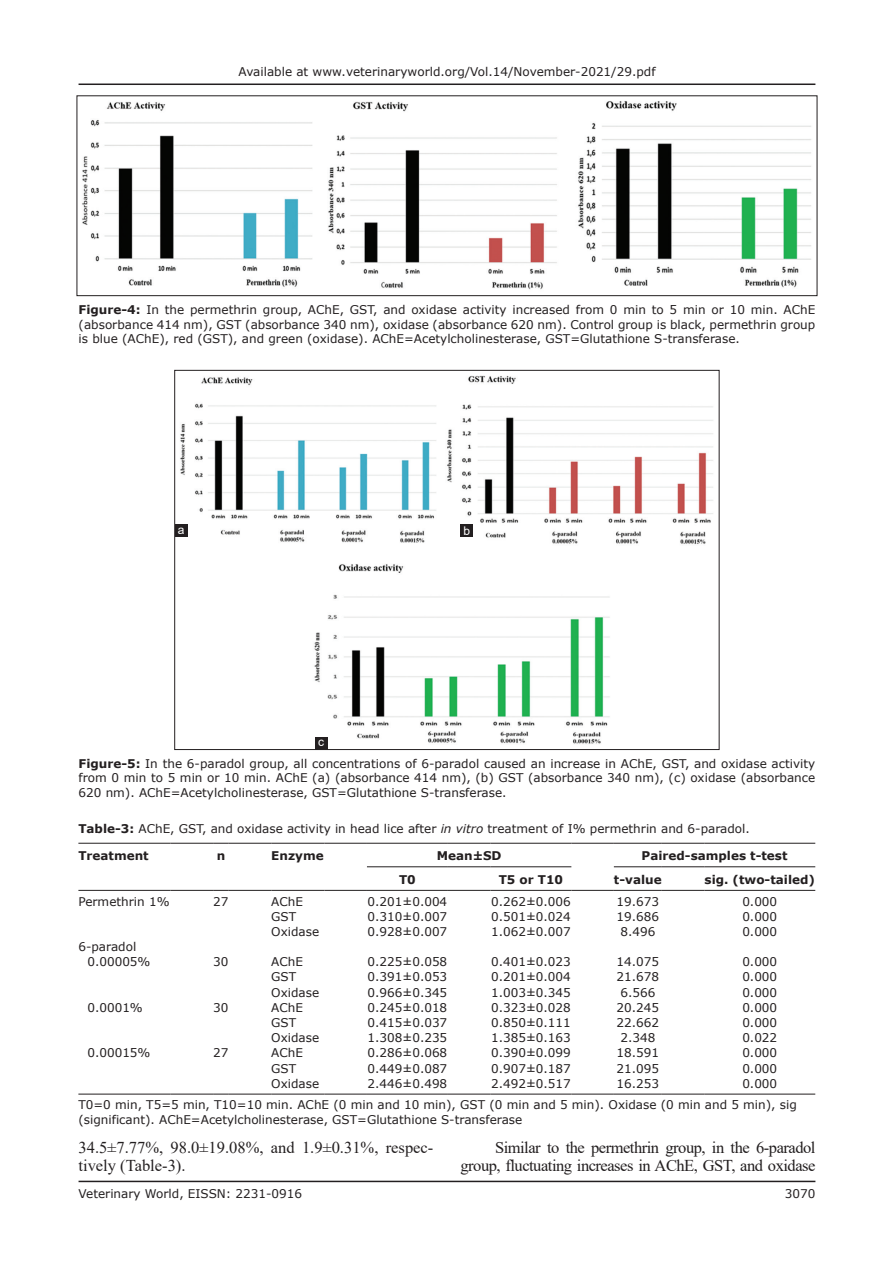
<style>
.page{position:relative;width:894px;height:1263px;background:#fff}
.page>*{position:absolute;margin:0;border:0;box-sizing:border-box;transform-origin:0 0}
.TX{font:16.5px/18.3px "Times New Roman";letter-spacing:-.03em;color:#231f20;text-align:right}
.TX-2{font:16.5px/18.3px "Times New Roman";color:#231f20}
.FGC{font:12px/14.5px "Verdana";color:#231f20;text-align:justify}
.TB{font:12px "Verdana";color:#231f20}
.TFN{font:12px/14.5px "Verdana";color:#231f20}
.TT{font:12px "Verdana";color:#231f20}
.TCH{font:700 12px "Verdana";color:#231f20}
.TBL{font:12px "Verdana";color:#231f20}
.LABEL{font:12px "Arial";color:#fff}
.s1{font-weight:700}
.s2{font-style:italic}
</style>
<div class="page">
<hr style="left:78px;top:1180px;width:737px;height:2px;background:#231f20">
<hr style="left:78px;top:83px;width:737px;height:2px;background:#231f20">
<hr style="left:78px;top:1093px;width:92px;height:1px;background:#231f20">
<hr style="left:170px;top:1093px;width:43px;height:1px;background:#231f20">
<svg style="left:213px;top:1093px;width:16px;height:1px"></svg>
<hr style="left:229px;top:1093px;width:42px;height:1px;background:#231f20">
<hr style="left:271px;top:1093px;width:53px;height:1px;background:#231f20">
<hr style="left:324px;top:1093px;width:43px;height:1px;background:#231f20">
<hr style="left:367px;top:1093px;width:81px;height:1px;background:#231f20">
<hr style="left:448px;top:1093px;width:42px;height:1px;background:#231f20">
<hr style="left:490px;top:1093px;width:81px;height:1px;background:#231f20">
<hr style="left:571px;top:1093px;width:42px;height:1px;background:#231f20">
<hr style="left:613px;top:1093px;width:48px;height:1px;background:#231f20">
<hr style="left:661px;top:1093px;width:43px;height:1px;background:#231f20">
<hr style="left:704px;top:1093px;width:111px;height:1px;background:#231f20">
<hr style="left:78px;top:843px;width:92px;height:1px;background:#231f20">
<hr style="left:170px;top:843px;width:43px;height:1px;background:#231f20">
<hr style="left:78px;top:890px;width:92px;height:1px;background:#231f20">
<hr style="left:170px;top:890px;width:43px;height:1px;background:#231f20">
<svg style="left:213px;top:843px;width:16px;height:1px"></svg>
<hr style="left:229px;top:843px;width:42px;height:1px;background:#231f20">
<svg style="left:213px;top:890px;width:16px;height:1px"></svg>
<hr style="left:229px;top:890px;width:42px;height:1px;background:#231f20">
<hr style="left:271px;top:843px;width:53px;height:1px;background:#231f20">
<hr style="left:324px;top:843px;width:43px;height:1px;background:#231f20">
<hr style="left:271px;top:890px;width:53px;height:1px;background:#231f20">
<hr style="left:324px;top:890px;width:43px;height:1px;background:#231f20">
<hr style="left:367px;top:843px;width:81px;height:1px;background:#231f20">
<hr style="left:448px;top:843px;width:42px;height:1px;background:#231f20">
<hr style="left:490px;top:843px;width:81px;height:1px;background:#231f20">
<hr style="left:613px;top:843px;width:48px;height:1px;background:#231f20">
<hr style="left:661px;top:843px;width:43px;height:1px;background:#231f20">
<hr style="left:704px;top:843px;width:111px;height:1px;background:#231f20">
<hr style="left:367px;top:890px;width:81px;height:1px;background:#231f20">
<hr style="left:448px;top:890px;width:42px;height:1px;background:#231f20">
<hr style="left:490px;top:890px;width:81px;height:1px;background:#231f20">
<hr style="left:613px;top:890px;width:48px;height:1px;background:#231f20">
<hr style="left:661px;top:890px;width:43px;height:1px;background:#231f20">
<hr style="left:704px;top:890px;width:111px;height:1px;background:#231f20">
<hr style="left:571px;top:843px;width:42px;height:1px;background:#231f20">
<hr style="left:571px;top:890px;width:42px;height:1px;background:#231f20">
<hr style="left:613px;top:866px;width:48px;height:1px;background:#231f20">
<hr style="left:661px;top:866px;width:43px;height:1px;background:#231f20">
<hr style="left:704px;top:866px;width:111px;height:1px;background:#231f20">
<hr style="left:367px;top:866px;width:81px;height:1px;background:#231f20">
<hr style="left:448px;top:866px;width:42px;height:1px;background:#231f20">
<hr style="left:490px;top:866px;width:81px;height:1px;background:#231f20">
<img style="left:82px;top:101px;width:729px;height:189px">
<div style="left:77px;top:96px;width:739px;height:200px;border:1px solid #231f20"></div>
<img style="left:180px;top:375px;width:533px;height:372px">
<div style="left:314px;top:737px;width:13px;height:12px;background:#231f20"></div>
<div style="left:460px;top:524px;width:13px;height:13px;background:#231f20"></div>
<div style="left:175px;top:524px;width:12px;height:13px;background:#231f20"></div>
<p class="FGC" style="left:238px;top:64px;width:418px">Available at www.veterinaryworld.org/Vol.14/November-2021/29.pdf</p>
<p class="FGC" style="left:79px;top:302px;width:738px"><span class="s1">Figure-4:</span> In the permethrin group, AChE, GST, and oxidase activity increased from 0 min to 5 min or 10 min. AChE (absorbance 414 nm), GST (absorbance 340 nm), oxidase (absorbance 620 nm). Control group is black, permethrin group is blue (AChE), red (GST), and green (oxidase). AChE=Acetylcholinesterase, GST=Glutathione S-transferase.</p>
<p class="LABEL" style="left:178px;top:521px;width:8px">a</p>
<p class="LABEL" style="left:463px;top:522px;width:8px">b</p>
<p class="LABEL" style="left:318px;top:734px;width:7px">c</p>
<p class="FGC" style="left:78px;top:756px;width:738px"><span class="s1">Figure-5:</span> In the 6-paradol group, all concentrations of 6-paradol caused an increase in AChE, GST, and oxidase activity from 0 min to 5 min or 10 min. AChE (a) (absorbance 414 nm), (b) GST (absorbance 340 nm), (c) oxidase (absorbance 620 nm). AChE=Acetylcholinesterase, GST=Glutathione S-transferase.</p>
<p class="TT" style="left:78px;top:820px;width:672px"><span class="s1">Table-3:</span> AChE, GST, and oxidase activity in head lice after <span class="s2">in vitro</span> treatment of I% permethrin and 6‑paradol.</p>
<p class="TCH" style="left:78px;top:847px;width:72px">Treatment</p>
<p class="TCH" style="left:216px;top:847px;width:10px">n</p>
<p class="TCH" style="left:271px;top:847px;width:54px">Enzyme</p>
<p class="TCH" style="left:436px;top:847px;width:66px">Mean±SD</p>
<p class="TCH" style="left:641px;top:847px;width:147px">Paired‑samples t‑test</p>
<p class="TCH" style="left:399px;top:871px;width:18px">T0</p>
<p class="TCH" style="left:498px;top:871px;width:66px">T5 or T10</p>
<p class="TCH" style="left:613px;top:871px;width:49px">t‑value</p>
<p class="TCH" style="left:704px;top:871px;width:112px">sig. (two‑tailed)</p>
<p class="TB" style="left:78px;top:893px;width:93px">Permethrin 1%</p>
<p class="TB" style="left:213px;top:893px;width:17px">27</p>
<p class="TB" style="left:271px;top:893px;width:33px">AChE</p>
<p class="TB" style="left:367px;top:893px;width:81px">0.201±0.004</p>
<p class="TB" style="left:491px;top:893px;width:81px">0.262±0.006</p>
<p class="TB" style="left:616px;top:893px;width:44px">19.673</p>
<p class="TB" style="left:742px;top:893px;width:36px">0.000</p>
<p class="TB" style="left:271px;top:908px;width:26px">GST</p>
<p class="TB" style="left:367px;top:908px;width:81px">0.310±0.007</p>
<p class="TB" style="left:491px;top:908px;width:81px">0.501±0.024</p>
<p class="TB" style="left:616px;top:908px;width:44px">19.686</p>
<p class="TB" style="left:742px;top:908px;width:36px">0.000</p>
<p class="TB" style="left:271px;top:923px;width:49px">Oxidase</p>
<p class="TB" style="left:367px;top:923px;width:81px">0.928±0.007</p>
<p class="TB" style="left:491px;top:923px;width:81px">1.062±0.007</p>
<p class="TB" style="left:620px;top:923px;width:36px">8.496</p>
<p class="TB" style="left:742px;top:923px;width:36px">0.000</p>
<p class="TB" style="left:78px;top:938px;width:59px">6‑paradol</p>
<p class="TB" style="left:87px;top:953px;width:65px">0.00005%</p>
<p class="TB" style="left:213px;top:953px;width:17px">30</p>
<p class="TB" style="left:271px;top:953px;width:33px">AChE</p>
<p class="TB" style="left:367px;top:953px;width:81px">0.225±0.058</p>
<p class="TB" style="left:491px;top:953px;width:81px">0.401±0.023</p>
<p class="TB" style="left:616px;top:953px;width:44px">14.075</p>
<p class="TB" style="left:742px;top:953px;width:36px">0.000</p>
<p class="TB" style="left:271px;top:968px;width:26px">GST</p>
<p class="TB" style="left:367px;top:968px;width:81px">0.391±0.053</p>
<p class="TB" style="left:491px;top:968px;width:81px">0.201±0.004</p>
<p class="TB" style="left:616px;top:968px;width:44px">21.678</p>
<p class="TB" style="left:742px;top:968px;width:36px">0.000</p>
<p class="TB" style="left:271px;top:984px;width:49px">Oxidase</p>
<p class="TB" style="left:367px;top:984px;width:81px">0.966±0.345</p>
<p class="TB" style="left:491px;top:984px;width:81px">1.003±0.345</p>
<p class="TB" style="left:620px;top:984px;width:36px">6.566</p>
<p class="TB" style="left:742px;top:984px;width:36px">0.000</p>
<p class="TB" style="left:87px;top:999px;width:57px">0.0001%</p>
<p class="TB" style="left:213px;top:999px;width:17px">30</p>
<p class="TB" style="left:271px;top:999px;width:33px">AChE</p>
<p class="TB" style="left:367px;top:999px;width:81px">0.245±0.018</p>
<p class="TB" style="left:491px;top:999px;width:81px">0.323±0.028</p>
<p class="TB" style="left:616px;top:999px;width:44px">20.245</p>
<p class="TB" style="left:742px;top:999px;width:36px">0.000</p>
<p class="TB" style="left:271px;top:1014px;width:26px">GST</p>
<p class="TB" style="left:367px;top:1014px;width:81px">0.415±0.037</p>
<p class="TB" style="left:491px;top:1014px;width:81px">0.850±0.111</p>
<p class="TB" style="left:616px;top:1014px;width:44px">22.662</p>
<p class="TB" style="left:742px;top:1014px;width:36px">0.000</p>
<p class="TB" style="left:271px;top:1029px;width:49px">Oxidase</p>
<p class="TB" style="left:367px;top:1029px;width:81px">1.308±0.235</p>
<p class="TB" style="left:491px;top:1029px;width:81px">1.385±0.163</p>
<p class="TB" style="left:620px;top:1029px;width:36px">2.348</p>
<p class="TB" style="left:742px;top:1029px;width:36px">0.022</p>
<p class="TB" style="left:87px;top:1044px;width:65px">0.00015%</p>
<p class="TB" style="left:213px;top:1044px;width:17px">27</p>
<p class="TB" style="left:271px;top:1044px;width:33px">AChE</p>
<p class="TB" style="left:367px;top:1044px;width:81px">0.286±0.068</p>
<p class="TB" style="left:491px;top:1044px;width:81px">0.390±0.099</p>
<p class="TB" style="left:616px;top:1044px;width:44px">18.591</p>
<p class="TB" style="left:742px;top:1044px;width:36px">0.000</p>
<p class="TB" style="left:271px;top:1060px;width:26px">GST</p>
<p class="TB" style="left:367px;top:1060px;width:81px">0.449±0.087</p>
<p class="TB" style="left:491px;top:1060px;width:81px">0.907±0.187</p>
<p class="TB" style="left:616px;top:1060px;width:44px">21.095</p>
<p class="TB" style="left:742px;top:1060px;width:36px">0.000</p>
<p class="TBL" style="left:271px;top:1075px;width:49px">Oxidase</p>
<p class="TBL" style="left:367px;top:1075px;width:81px">2.446±0.498</p>
<p class="TBL" style="left:491px;top:1075px;width:81px">2.492±0.517</p>
<p class="TBL" style="left:616px;top:1075px;width:44px">16.253</p>
<p class="TBL" style="left:742px;top:1075px;width:36px">0.000</p>
<p class="TFN" style="left:78px;top:1097px;width:719px">T0=0 min, T5=5 min, T10=10 min. AChE (0 min and 10 min), GST (0 min and 5 min). Oxidase (0 min and 5 min), sig (significant). AChE=Acetylcholinesterase, GST=Glutathione S‑transferase</p>
<p class="TX-2" style="left:78px;top:1137px;width:356px">34.5±7.77%, 98.0±19.08%, and 1.9±0.31%, respec&shy;tively (Table-3).</p>
<p class="TX" style="left:460px;top:1137px;width:356px">Similar to the permethrin group, in the 6-paradol group, fluctuating increases in AChE, GST, and oxidase</p>
<p class="FGC" style="left:78px;top:1186px;width:225px">Veterinary World, EISSN: 2231-0916</p>
<p class="FGC" style="left:784px;top:1186px;width:32px">3070</p>
</div>
